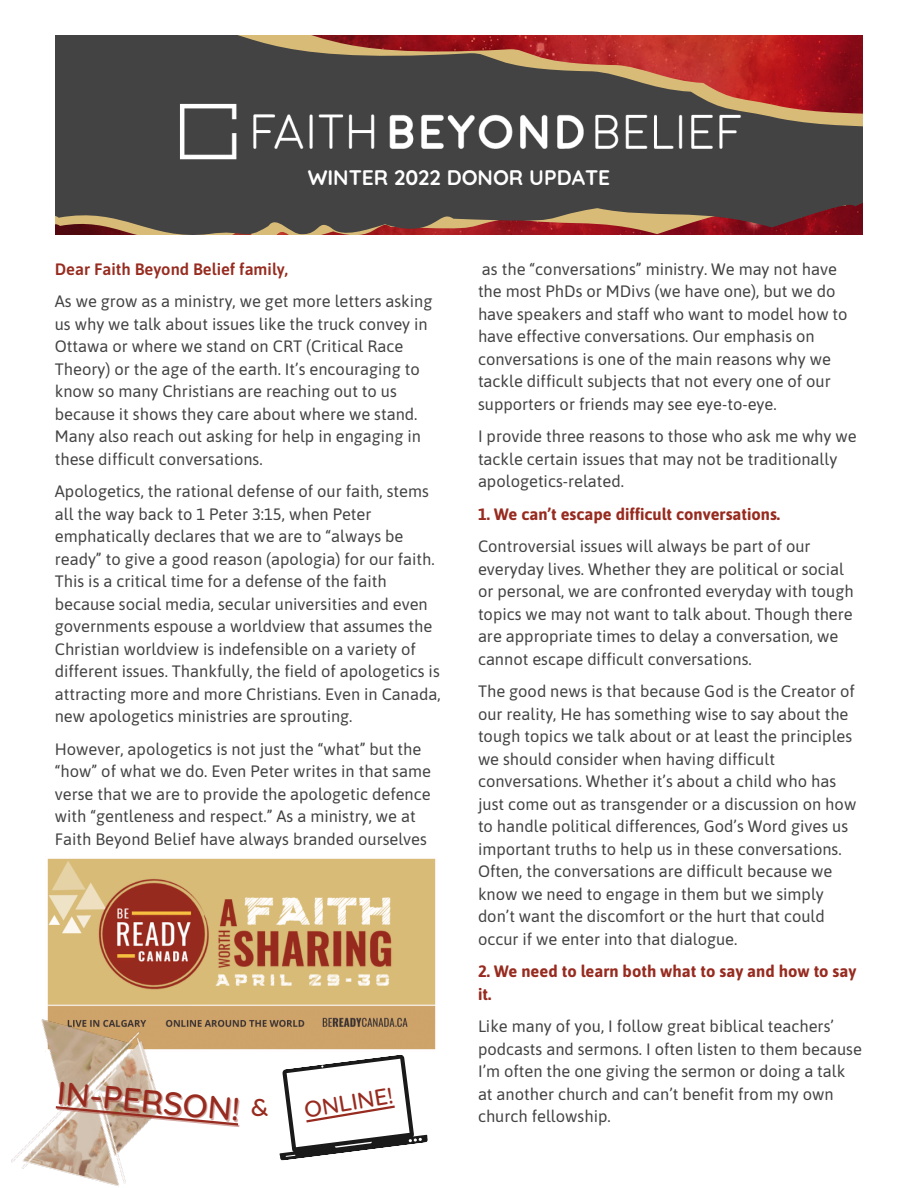
<style>
.page{position:relative;width:918px;height:1188px;background:#fff}
.page>*{position:absolute;margin:0;border:0;box-sizing:border-box;transform-origin:0 0}
.t1{font:500 33px "Quicksand";color:#972b1f}
.t2{font:500 24.75px "Quicksand";color:#972b1f}
.t3{font:500 23.25px "Quicksand";color:#972b1f}
.t4{font:700 21px "Quicksand";color:#fff}
.t5{font:16.5px/22.5px "Asap";color:#434343}
.t6{font:700 16.5px/22.5px "Asap";color:#972b1f}
.t7{font:600 16.5px "Asap";color:#972b1f}
</style>
<div class="page">
<img style="left:45px;top:856px;width:391px;height:194px">
<svg style="left:279px;top:1055px;width:149px;height:106px"></svg>
<img style="left:11px;top:995px;width:193px;height:191px">
<svg style="left:55px;top:35px;width:808px;height:200px;fill:#434343"></svg>
<img style="left:149px;top:74px;width:620px;height:116px">
<svg style="left:56px;top:1106px;width:183px;height:21px"></svg>
<p class="t4" style="left:308px;top:164px;width:304px">WINTER 2022 DONOR UPDATE</p>
<p class="t7" style="left:55px;top:259px;width:235px">Dear Faith Beyond Belief family,</p>
<p class="t5" style="left:55px;top:290px;width:379px">As we grow as a ministry, we get more letters asking us why we talk about issues like the truck convey in Ottawa or where we stand on CRT (Critical Race Theory) or the age of the earth. It’s encouraging to know so many Christians are reaching out to us because it shows they care about where we stand.<br>Many also reach out asking for help in engaging in these difficult conversations.</p>
<p class="t5" style="left:55px;top:480px;width:387px">Apologetics, the rational defense of our faith, stems all the way back to 1 Peter 3:15, when Peter emphatically declares that we are to “always be ready” to give a good reason (apologia) for our faith.<br>This is a critical time for a defense of the faith because social media, secular universities and even governments espouse a worldview that assumes the Christian worldview is indefensible on a variety of different issues. Thankfully, the field of apologetics is attracting more and more Christians. Even in Canada, new apologetics ministries are sprouting.</p>
<p class="t5" style="left:55px;top:738px;width:378px">However, apologetics is not just the “what” but the “how” of what we do. Even Peter writes in that same verse that we are to provide the apologetic defence with “gentleness and respect.” As a ministry, we at Faith Beyond Belief have always branded ourselves</p>
<p class="t1" style="left:59px;top:1072px;width:185px;rotate:5deg">IN-PERSON!</p>
<p class="t2" style="left:251px;top:1091px;width:19px">&amp;</p>
<p class="t3" style="left:302px;top:1096px;width:91px;rotate:-10deg">ONLINE!</p>
<p class="t5" style="left:478px;top:258px;width:371px">as the “conversations” ministry. We may not have the most PhDs or MDivs (we have one), but we do have speakers and staff who want to model how to have effective conversations. Our emphasis on conversations is one of the main reasons why we tackle difficult subjects that not every one of our supporters or friends may see eye-to-eye.</p>
<p class="t5" style="left:478px;top:425px;width:380px">I provide three reasons to those who ask me why we tackle certain issues that may not be traditionally apologetics-related.</p>
<p class="t6" style="left:478px;top:503px;width:304px">1. We can’t escape difficult conversations.</p>
<p class="t5" style="left:478px;top:535px;width:377px">Controversial issues will always be part of our everyday lives. Whether they are political or social or personal, we are confronted everyday with tough topics we may not want to talk about. Though there are appropriate times to delay a conversation, we cannot escape difficult conversations.</p>
<p class="t5" style="left:478px;top:680px;width:380px">The good news is that because God is the Creator of our reality, He has something wise to say about the tough topics we talk about or at least the principles we should consider when having difficult conversations. Whether it’s about a child who has just come out as transgender or a discussion on how to handle political differences, God’s Word gives us important truths to help us in these conversations.<br>Often, the conversations are difficult because we know we need to engage in them but we simply don’t want the discomfort or the hurt that could occur if we enter into that dialogue.</p>
<p class="t6" style="left:478px;top:960px;width:380px">2. We need to learn both what to say and how to say it.</p>
<p class="t5" style="left:478px;top:1015px;width:385px">Like many of you, I follow great biblical teachers’ podcasts and sermons. I often listen to them because I’m often the one giving the sermon or doing a talk at another church and can’t benefit from my own church fellowship.</p>
</div>
